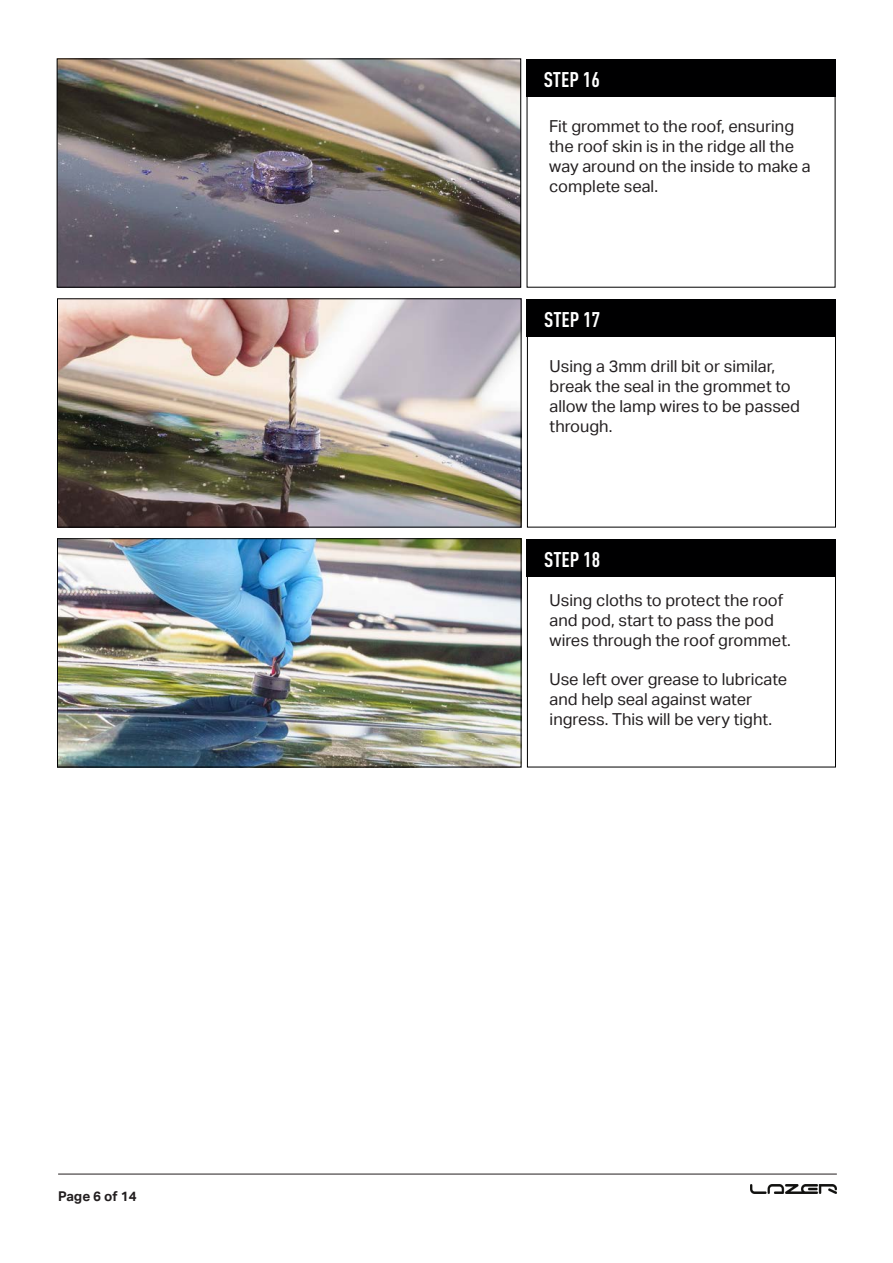
<style>
.page{position:relative;width:893px;height:1263px;background:#fff}
.page>*{position:absolute;margin:0;border:0;box-sizing:border-box;transform-origin:0 0}
.t1{font:700 condensed 21px "DINOT";color:#fff}
.t2{font:16.5px/19.8px "Aktiv Grotesk";color:#231f20}
.t3{font:700 13.5px "Aktiv Grotesk";color:#231f20}
</style>
<div class="page">
<div style="left:526px;top:59px;width:310px;height:38px;background:#000001"></div>
<div style="left:527px;top:299px;width:309px;height:38px;background:#000001"></div>
<div style="left:527px;top:539px;width:309px;height:38px;background:#000001"></div>
<div style="left:527px;top:68px;width:308px;height:220px;border:1px solid #000001"></div>
<div style="left:527px;top:308px;width:309px;height:219px;border:1px solid #000001"></div>
<div style="left:527px;top:548px;width:309px;height:219px;border:1px solid #000001"></div>
<img style="left:59px;top:60px;width:460px;height:226px">
<div style="left:57px;top:58px;width:464px;height:230px;border:1px solid #000001"></div>
<img style="left:59px;top:300px;width:460px;height:225px">
<div style="left:57px;top:298px;width:464px;height:229px;border:1px solid #000001"></div>
<img style="left:59px;top:540px;width:460px;height:225px">
<div style="left:57px;top:538px;width:464px;height:229px;border:1px solid #000001"></div>
<hr style="left:58px;top:1174px;width:779px;height:1px;background:#231f20">
<img style="left:750px;top:1185px;width:86px;height:9px">
<p class="t3" style="left:58px;top:1188px;width:80px">Page 6 of 14</p>
<p class="t1" style="left:544px;top:66px;width:58px">STEP 16</p>
<p class="t2" style="left:549px;top:117px;width:263px">Fit grommet to the roof, ensuring the roof skin is in the ridge all the way around on the inside to make a complete seal.</p>
<p class="t1" style="left:544px;top:306px;width:58px">STEP 17</p>
<p class="t2" style="left:550px;top:357px;width:252px">Using a 3mm drill bit or similar, break the seal in the grommet to allow the lamp wires to be passed through.</p>
<p class="t1" style="left:544px;top:546px;width:58px">STEP 18</p>
<p class="t2" style="left:550px;top:590px;width:243px">Using cloths to protect the roof and pod, start to pass the pod wires through the roof grommet.</p>
<p class="t2" style="left:550px;top:669px;width:239px">Use left over grease to lubricate and help seal against water ingress. This will be very tight.</p>
</div>
